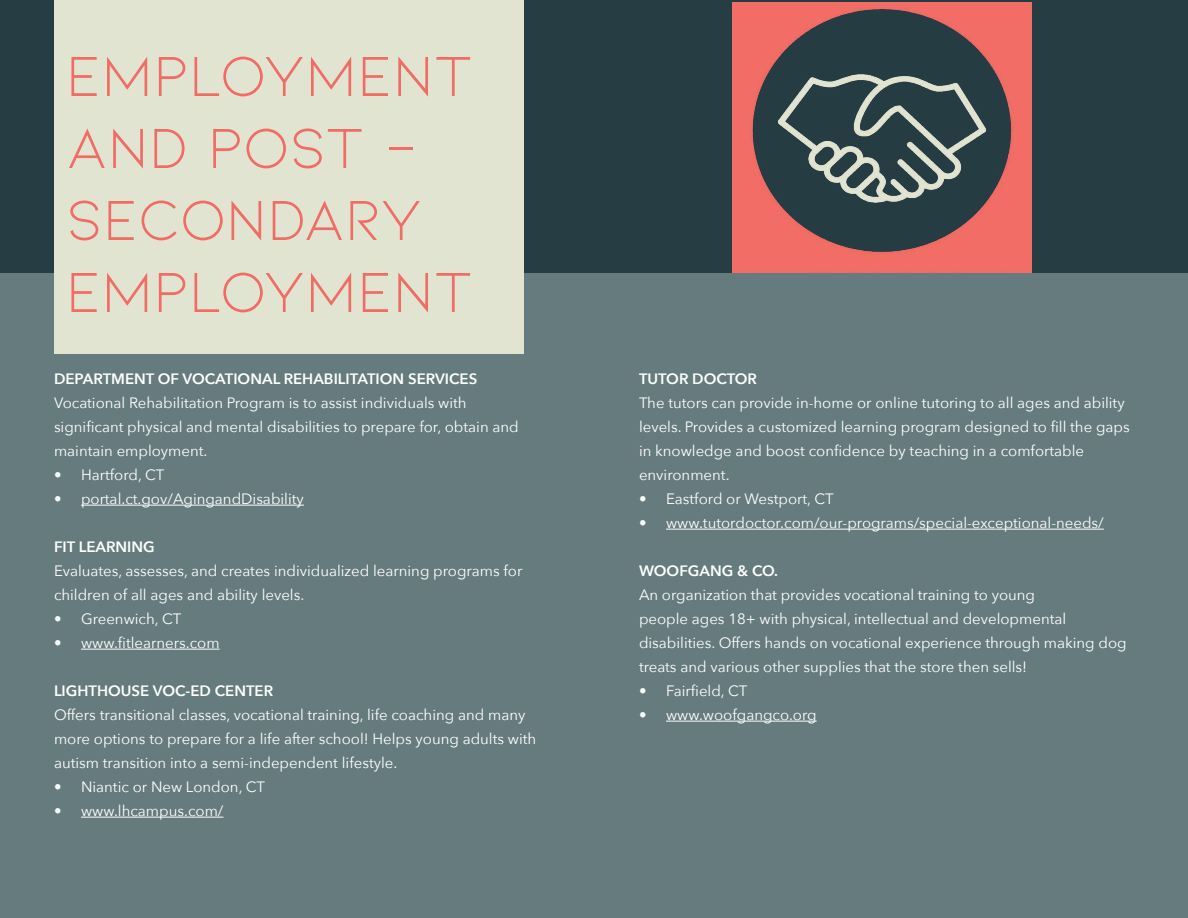
<style>
.page{position:relative;width:1188px;height:918px;background:#657b7d}
.page>*{position:absolute;margin:0;border:0;box-sizing:border-box;transform-origin:0 0}
.t1{font:60px/72px "Kiona";letter-spacing:-.005em;color:#f06d66}
.t2{font:15px/24px "Avenir Next";color:#fff}
.t3{font:600 15px "Avenir Next";color:#fff}
</style>
<div class="page">
<div style="left:0;top:0;width:1188px;height:273px;background:#253d43"></div>
<div style="left:54px;top:0;width:470px;height:354px;background:#e2e4d2"></div>
<img style="left:732px;top:2px;width:300px;height:271px">
<hr style="left:81px;top:505px;width:223px;height:1px;background:#fff">
<hr style="left:81px;top:649px;width:139px;height:1px;background:#fff">
<hr style="left:81px;top:817px;width:142px;height:1px;background:#fff">
<hr style="left:666px;top:529px;width:438px;height:1px;background:#fff">
<hr style="left:666px;top:721px;width:151px;height:1px;background:#fff">
<h1 class="t1" style="left:66px;top:39px;width:409px">EMPLOYMENT<br>AND POST -<br>SECONDARY<br>EMPLOYMENT</h1>
<p class="t3" style="left:54px;top:366px;width:425px">DEPARTMENT OF VOCATIONAL REHABILITATION SERVICES</p>
<p class="t2" style="left:54px;top:390px;width:466px">Vocational Rehabilitation Program is to assist individuals with significant physical and mental disabilities to prepare for, obtain and maintain employment.</p>
<p class="t2" style="left:54px;top:462px;width:112px">• Hartford, CT</p>
<p class="t2" style="left:54px;top:486px;width:251px">• portal.ct.gov/AgingandDisability</p>
<p class="t3" style="left:54px;top:534px;width:102px">FIT LEARNING</p>
<p class="t2" style="left:54px;top:558px;width:470px">Evaluates, assesses, and creates individualized learning programs for children of all ages and ability levels.</p>
<p class="t2" style="left:54px;top:606px;width:129px">• Greenwich, CT</p>
<p class="t2" style="left:54px;top:630px;width:167px">• www.fitlearners.com</p>
<p class="t3" style="left:54px;top:678px;width:221px">LIGHTHOUSE VOC-ED CENTER</p>
<p class="t2" style="left:54px;top:702px;width:484px">Offers transitional classes, vocational training, life coaching and many more options to prepare for a life after school! Helps young adults with autism transition into a semi-independent lifestyle.</p>
<p class="t2" style="left:54px;top:774px;width:213px">• Niantic or New London, CT</p>
<p class="t2" style="left:54px;top:798px;width:171px">• www.lhcampus.com/</p>
<p class="t3" style="left:639px;top:366px;width:120px">TUTOR DOCTOR</p>
<p class="t2" style="left:639px;top:390px;width:492px">The tutors can provide in-home or online tutoring to all ages and ability levels. Provides a customized learning program designed to fill the gaps in knowledge and boost confidence by teaching in a comfortable environment.</p>
<p class="t2" style="left:639px;top:486px;width:196px">• Eastford or Westport, CT</p>
<p class="t2" style="left:639px;top:510px;width:466px">• www.tutordoctor.com/our-programs/special-exceptional-needs/</p>
<p class="t3" style="left:639px;top:558px;width:141px">WOOFGANG &amp; CO.</p>
<p class="t2" style="left:639px;top:582px;width:489px">An organization that provides vocational training to young<br>people ages 18+ with physical, intellectual and developmental disabilities. Offers hands on vocational experience through making dog treats and various other supplies that the store then sells!</p>
<p class="t2" style="left:639px;top:678px;width:110px">• Fairfield, CT</p>
<p class="t2" style="left:639px;top:702px;width:179px">• www.woofgangco.org</p>
</div>
